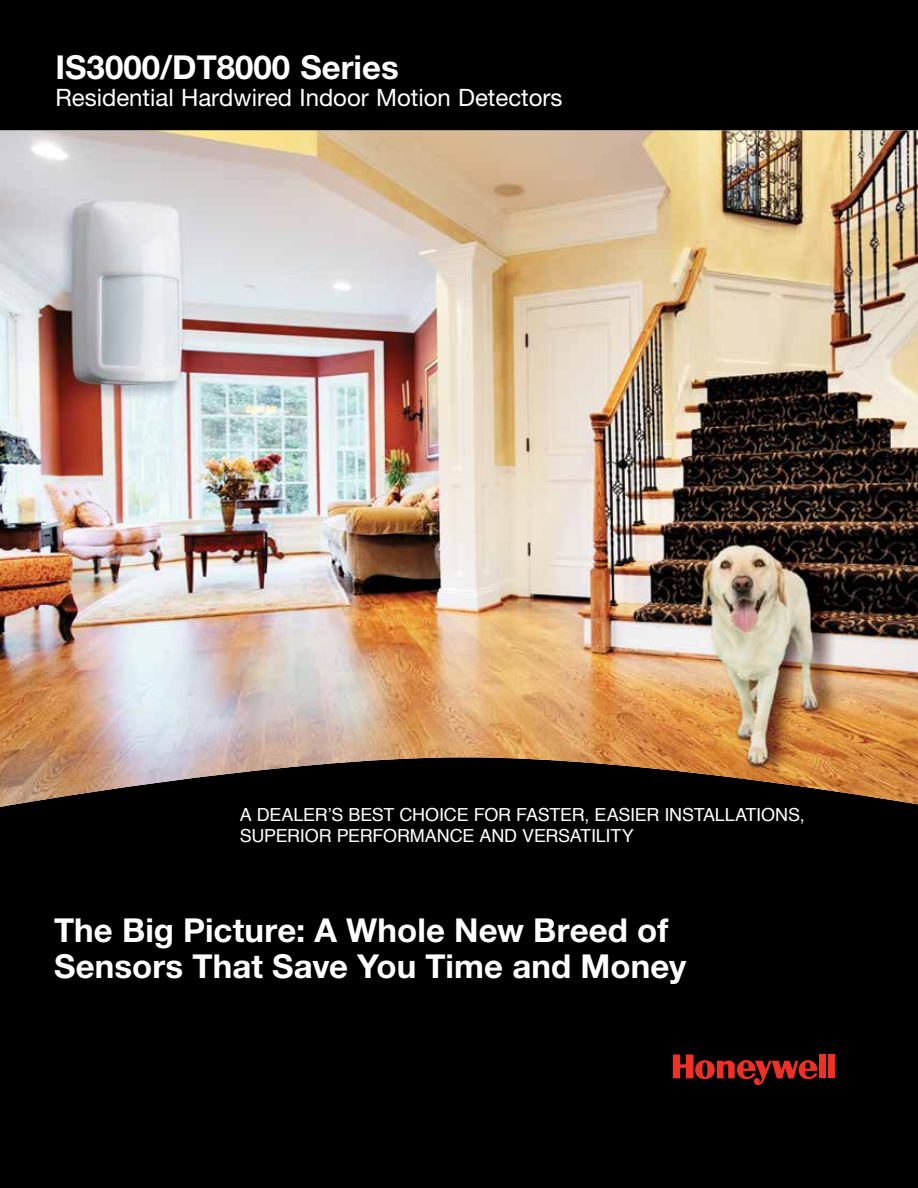
<style>
.page{position:relative;width:918px;height:1188px;background:#000}
.page>*{position:absolute;margin:0;border:0;box-sizing:border-box;transform-origin:0 0}
.t1{font:700 33px/36px "Helvetica Neue LT Std";color:#fff}
.t2{font:24px "Helvetica Neue LT Std";color:#fff}
.t3{font:18px/21px "Helvetica";letter-spacing:-.015em;color:#fff}
</style>
<div class="page">
<img style="left:0;top:130px;width:918px;height:677px">
<div style="left:819px;top:1054px;width:7px;height:24px;background:#ee3124"></div>
<div style="left:828px;top:1054px;width:7px;height:24px;background:#ee3124"></div>
<svg style="left:673px;top:1054px;width:144px;height:31px"></svg>
<h1 class="t1" style="left:56px;top:49px;width:345px">IS3000/DT8000 Series</h1>
<h2 class="t2" style="left:56px;top:83px;width:509px">Residential Hardwired Indoor Motion Detectors</h2>
<p class="t3" style="left:240px;top:805px;width:567px">A DEALER’S BEST CHOICE FOR FASTER, EASIER INSTALLATIONS,<br>SUPERIOR PERFORMANCE AND VERSATILITY</p>
<h1 class="t1" style="left:54px;top:911px;width:634px">The Big Picture: A Whole New Breed of<br>Sensors That Save You Time and Money</h1>
</div>
